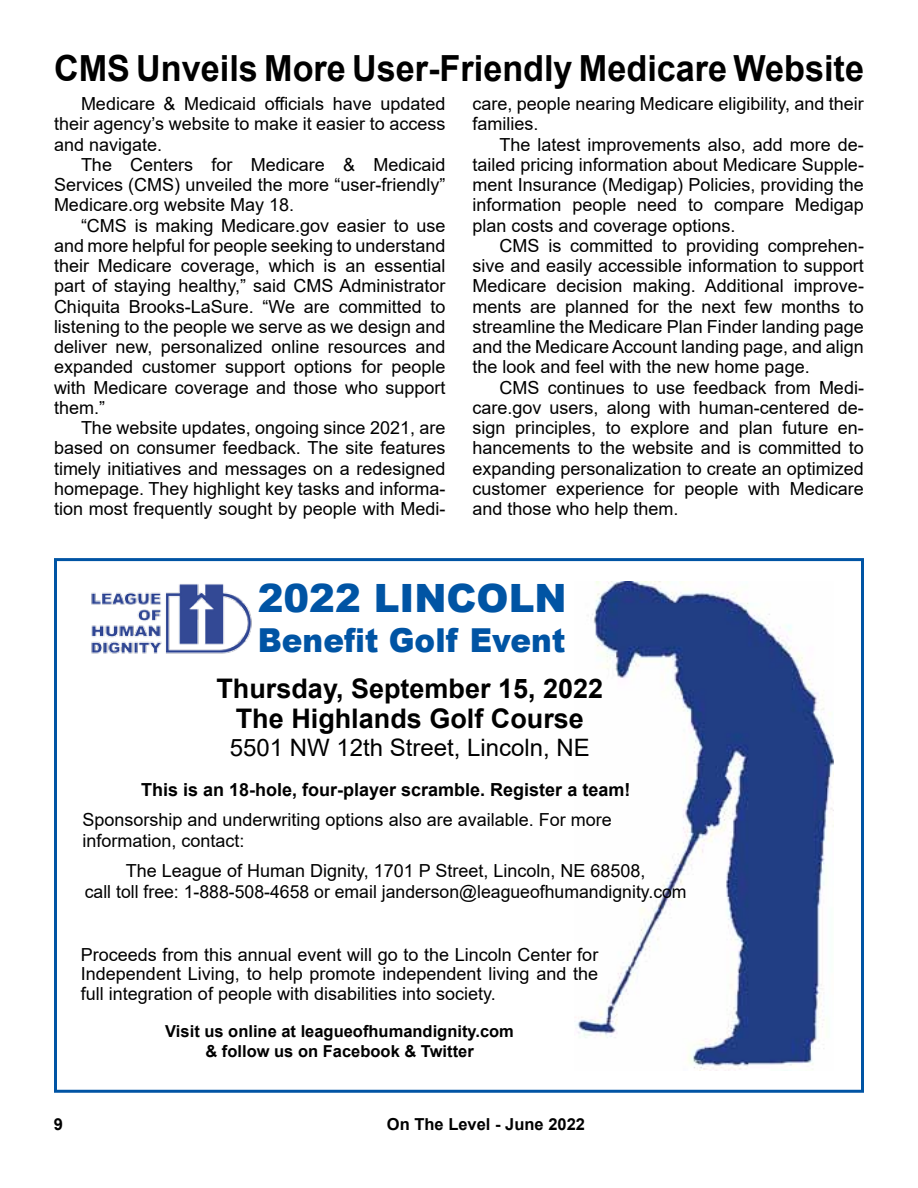
<style>
.page{position:relative;width:918px;height:1188px;background:#fff}
.page>*{position:absolute;margin:0;border:0;box-sizing:border-box;transform-origin:0 0}
.t1{font:900 39px "Arial";color:#0054a4}
.t2{font:700 36px "Arial";color:#000;scale:.95 1}
.t3{font:900 33px "Arial";color:#0054a4;scale:.94 1}
.t4{font:700 27px/30px "Arial";color:#000;text-align:center}
.t5{font:24px "Arial";color:#000}
.t6{font:18px/20.2px "Arial";color:#000;text-align:justify}
.t7{font:700 18px "Arial";color:#000}
.t8{font:700 16.5px/19.8px "Arial";color:#000;text-align:center}
</style>
<div class="page">
<img style="left:576px;top:581px;width:258px;height:489px">
<div style="left:54px;top:558px;width:810px;height:535px;border:3px solid #0054a4"></div>
<img style="left:91px;top:584px;width:161px;height:70px">
<h2 class="t2" style="left:54px;top:43px;width:854px">CMS Unveils More User-Friendly Medicare Website</h2>
<p class="t6" style="left:54px;top:94px;width:393px;text-indent:27px">Medicare &amp; Medicaid officials have updated their agency’s website to make it easier to access and navigate.</p>
<p class="t6" style="left:54px;top:154px;width:393px;text-indent:27px">The Centers for Medicare &amp; Medicaid Services (CMS) unveiled the more “user-friendly” Medicare.org website May 18.</p>
<p class="t6" style="left:54px;top:215px;width:393px;text-indent:27px">“CMS is making Medicare.gov easier to use and more helpful for people seeking to understand their Medicare coverage, which is an essential part of staying healthy,” said CMS Administrator Chiquita Brooks-LaSure. “We are committed to listening to the people we serve as we design and deliver new, personalized online resources and expanded customer support options for people with Medicare coverage and those who support them.”</p>
<p class="t6" style="left:54px;top:418px;width:393px;text-indent:27px">The website updates, ongoing since 2021, are based on consumer feedback. The site features timely initiatives and messages on a redesigned homepage. They highlight key tasks and informa&shy;tion most frequently sought by people with Medi-</p>
<p class="t6" style="left:472px;top:94px;width:393px">care, people nearing Medicare eligibility, and their families.</p>
<p class="t6" style="left:472px;top:134px;width:393px;text-indent:27px">The latest improvements also, add more de&shy;tailed pricing information about Medicare Supple&shy;ment Insurance (Medigap) Policies, providing the information people need to compare Medigap plan costs and coverage options.</p>
<p class="t6" style="left:472px;top:235px;width:393px;text-indent:27px">CMS is committed to providing comprehen&shy;sive and easily accessible information to support Medicare decision making. Additional improve&shy;ments are planned for the next few months to streamline the Medicare Plan Finder landing page and the Medicare Account landing page, and align the look and feel with the new home page.</p>
<p class="t6" style="left:472px;top:377px;width:393px;text-indent:27px">CMS continues to use feedback from Medi&shy;care.gov users, along with human-centered de&shy;sign principles, to explore and plan future en&shy;hancements to the website and is committed to expanding personalization to create an optimized customer experience for people with Medicare and those who help them.</p>
<h1 class="t1" style="left:258px;top:570px;width:310px">2022 LINCOLN</h1>
<h3 class="t3" style="left:258px;top:616px;width:329px">Benefit Golf Event</h3>
<h3 class="t4" style="left:216px;top:674px;width:388px">Thursday, September 15, 2022<br>The Highlands Golf Course</h3>
<h3 class="t5" style="left:230px;top:731px;width:362px">5501 NW 12th Street, Lincoln, NE</h3>
<p class="t7" style="left:141px;top:777px;width:491px">This is an 18-hole, four-player scramble. Register a team!</p>
<p class="t6" style="left:83px;top:810px;width:531px;line-height:21px">Sponsorship and underwriting options also are available. For more information, contact:</p>
<p class="t6" style="left:85px;top:861px;width:603px;line-height:21px;text-align:center">The League of Human Dignity, 1701 P Street, Lincoln, NE 68508,<br>call toll free: 1-888-508-4658 or email janderson@leagueofhumandignity.com</p>
<p class="t6" style="left:81px;top:945px;width:519px;line-height:19.5px">Proceeds from this annual event will go to the Lincoln Center for Independent Living, to help promote independent living and the full integration of people with disabilities into society.</p>
<p class="t8" style="left:165px;top:1022px;width:350px">Visit us online at leagueofhumandignity.com &amp; follow us on Facebook &amp; Twitter</p>
<p class="t8" style="left:54px;top:1115px;width:11px">9</p>
<p class="t8" style="left:387px;top:1114px;width:200px">On The Level - June 2022</p>
</div>
